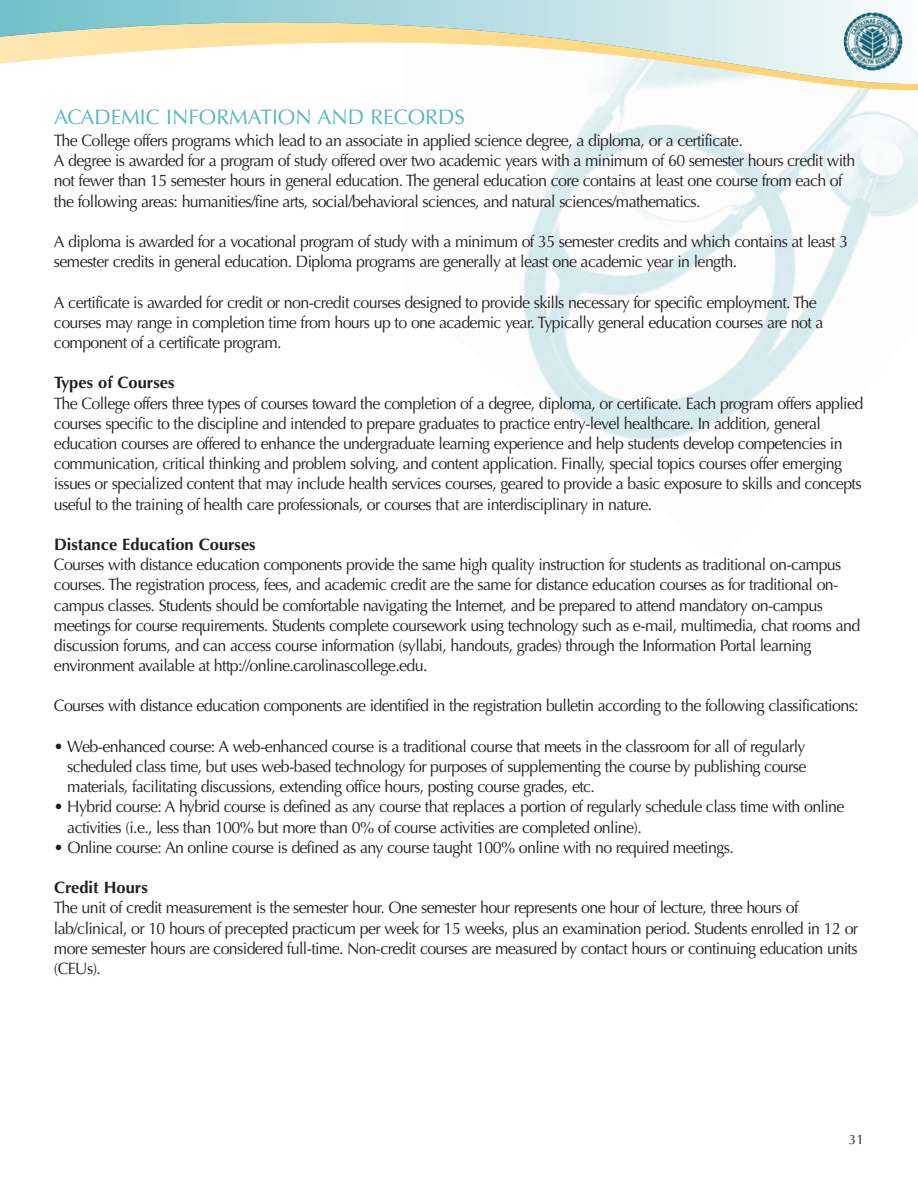
<style>
.page{position:relative;width:918px;height:1188px;background:#fff}
.page>*{position:absolute;margin:0;border:0;box-sizing:border-box;transform-origin:0 0}
.t1{font:21px "Optima";color:#51b7c2}
.t2{font:16.5px/20.2px "Optima";letter-spacing:-.04em;color:#231f20}
.t3{font:700 16.5px "Optima";color:#231f20}
.t4{font:13.5px "Optima";color:#231f20}
</style>
<div class="page">
<img style="left:523px;top:110px;width:395px;height:330px">
<svg style="left:595px;top:97px;width:270px;height:13px"></svg>
<svg style="left:0;top:0;width:918px;height:97px"></svg>
<img style="left:844px;top:12px;width:58px;height:58px;border-radius:50%">
<p class="t1" style="left:54px;top:108px;width:412px">ACADEMIC INFORMATION AND RECORDS</p>
<p class="t2" style="left:54px;top:132px;width:803px">The College offers programs which lead to an associate in applied science degree, a diploma, or a certificate.<br>A degree is awarded for a program of study offered over two academic years with a minimum of 60 semester hours credit with not fewer than 15 semester hours in general education. The general education core contains at least one course from each of the following areas: humanities/fine arts, social/behavioral sciences, and natural sciences/mathematics.</p>
<p class="t2" style="left:54px;top:233px;width:796px">A diploma is awarded for a vocational program of study with a minimum of 35 semester credits and which contains at least 3 semester credits in general education. Diploma programs are generally at least one academic year in length.</p>
<p class="t2" style="left:54px;top:294px;width:771px">A certificate is awarded for credit or non-credit courses designed to provide skills necessary for specific employment. The courses may range in completion time from hours up to one academic year. Typically general education courses are not a component of a certificate program.</p>
<p class="t3" style="left:54px;top:376px;width:122px">Types of Courses</p>
<p class="t2" style="left:54px;top:394px;width:811px">The College offers three types of courses toward the completion of a degree, diploma, or certificate. Each program offers applied courses specific to the discipline and intended to prepare graduates to practice entry-level healthcare. In addition, general education courses are offered to enhance the undergraduate learning experience and help students develop competencies in communication, critical thinking and problem solving, and content application. Finally, special topics courses offer emerging issues or specialized content that may include health services courses, geared to provide a basic exposure to skills and concepts useful to the training of health care professionals, or courses that are interdisciplinary in nature.</p>
<p class="t3" style="left:54px;top:538px;width:203px">Distance Education Courses</p>
<p class="t2" style="left:54px;top:556px;width:808px">Courses with distance education components provide the same high quality instruction for students as traditional on-campus courses. The registration process, fees, and academic credit are the same for distance education courses as for traditional on&shy;campus classes. Students should be comfortable navigating the Internet, and be prepared to attend mandatory on-campus meetings for course requirements. Students complete coursework using technology such as e-mail, multimedia, chat rooms and discussion forums, and can access course information (syllabi, handouts, grades) through the Information Portal learning environment available at http://online.carolinascollege.edu.</p>
<p class="t2" style="left:54px;top:697px;width:806px">Courses with distance education components are identified in the registration bulletin according to the following classifications:</p>
<p class="t2" style="left:67px;top:738px;width:741px;text-align:justify;text-indent:-13px">• Web-enhanced course: A web-enhanced course is a traditional course that meets in the classroom for all of regularly scheduled class time, but uses web-based technology for purposes of supplementing the course by publishing course materials, facilitating discussions, extending office hours, posting course grades, etc.</p>
<p class="t2" style="left:67px;top:798px;width:779px;text-indent:-13px">• Hybrid course: A hybrid course is defined as any course that replaces a portion of regularly schedule class time with online activities (i.e., less than 100% but more than 0% of course activities are completed online).</p>
<p class="t2" style="left:54px;top:839px;width:681px">• Online course: An online course is defined as any course taught 100% online with no required meetings.</p>
<p class="t3" style="left:54px;top:881px;width:95px">Credit Hours</p>
<p class="t2" style="left:54px;top:899px;width:806px">The unit of credit measurement is the semester hour. One semester hour represents one hour of lecture, three hours of lab/clinical, or 10 hours of precepted practicum per week for 15 weeks, plus an examination period. Students enrolled in 12 or more semester hours are considered full-time. Non-credit courses are measured by contact hours or continuing education units (CEUs).</p>
<p class="t4" style="left:849px;top:1134px;width:17px">31</p>
</div>
